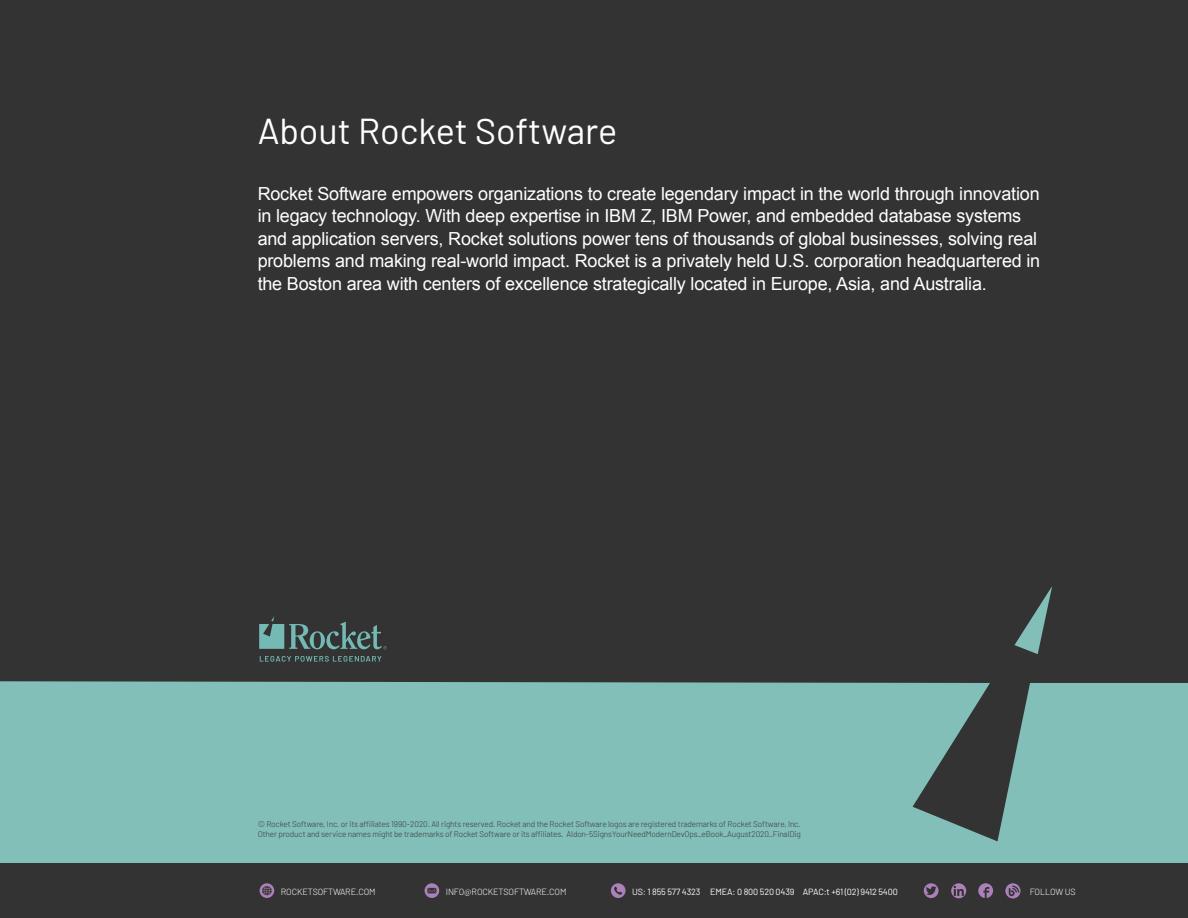
<style>
.page{position:relative;width:1188px;height:918px;background:#333}
.page>*{position:absolute;margin:0;border:0;box-sizing:border-box;transform-origin:0 0}
.t1{font:36px "Barlow";color:#fff}
.t2{font:18px/22.5px "Arial";letter-spacing:-.01em;color:#fff}
.t3{font:9px "Barlow";letter-spacing:-.015em;color:#fff}
.t4{font:300 9px "Barlow";letter-spacing:-.015em;color:#fff}
.t5{font:300 8.25px/10.5px "Barlow";letter-spacing:-.015em;color:#3a3a3a}
</style>
<div class="page">
<div style="left:0;top:681px;width:1188px;height:182px;background:#82bfb9"></div>
<svg style="left:1014px;top:586px;width:38px;height:68px"></svg>
<svg style="left:260px;top:883px;width:14px;height:15px"></svg>
<svg style="left:425px;top:883px;width:14px;height:15px"></svg>
<svg style="left:611px;top:883px;width:15px;height:15px"></svg>
<svg style="left:1005px;top:883px;width:16px;height:15px"></svg>
<svg style="left:951px;top:883px;width:15px;height:15px"></svg>
<svg style="left:924px;top:883px;width:15px;height:15px"></svg>
<svg style="left:978px;top:883px;width:15px;height:15px"></svg>
<svg style="left:259px;top:616px;width:128px;height:33px"></svg>
<svg style="left:260px;top:656px;width:121px;height:6px"></svg>
<h1 class="t1" style="left:258px;top:105px;width:361px">About Rocket Software</h1>
<p class="t2" style="left:258px;top:182px;width:784px">Rocket Software empowers organizations to create legendary impact in the world through innovation in legacy technology. With deep expertise in IBM Z, IBM Power, and embedded database systems and application servers, Rocket solutions power tens of thousands of global businesses, solving real problems and making real-world impact. Rocket is a privately held U.S. corporation headquartered in the Boston area with centers of excellence strategically located in Europe, Asia, and Australia.</p>
<p class="t5" style="left:258px;top:818px;width:545px">© Rocket Software, Inc. or its affiliates 1990–2020. All rights reserved. Rocket and the Rocket Software logos are registered trademarks of Rocket Software, Inc.<br>Other product and service names might be trademarks of Rocket Software or its affiliates. Aldon-5SignsYourNeedModernDevOps_eBook_August2020_FinalDig</p>
<p class="t4" style="left:281px;top:885px;width:96px">ROCKETSOFTWARE.COM</p>
<p class="t4" style="left:446px;top:885px;width:122px">INFO@ROCKETSOFTWARE.COM</p>
<p class="t3" style="left:632px;top:885px;width:267px">US: 1 855 577 4323 EMEA: 0 800 520 0439 APAC:t +61 (02) 9412 5400</p>
<p class="t4" style="left:1030px;top:885px;width:48px">FOLLOW US</p>
</div>
